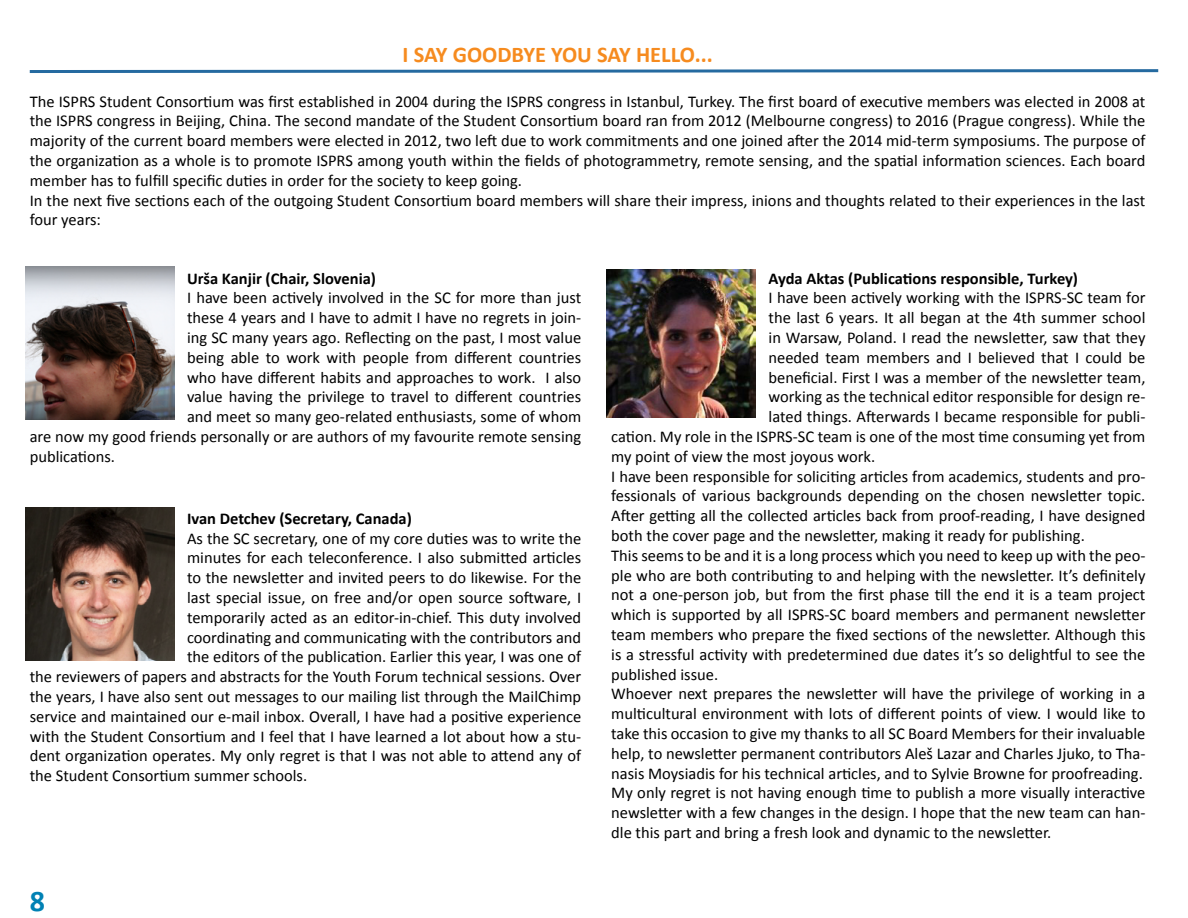
<style>
.page{position:relative;width:1188px;height:918px;background:#fff}
.page>*{position:absolute;margin:0;border:0;box-sizing:border-box;transform-origin:0 0}
.t1{font:700 30px "Calibri";color:#0081b4}
.t2{font:700 22.5px "Calibri";color:#f68b1f}
.t3{font:16.5px/19.8px "Calibri";color:#000}
.t4{font:700 16.5px "Calibri";color:#000}
</style>
<div class="page">
<svg style="left:29px;top:69px;width:1130px;height:4px"></svg>
<img style="left:26px;top:267px;width:148px;height:153px">
<img style="left:607px;top:269px;width:149px;height:149px">
<img style="left:26px;top:507px;width:148px;height:153px">
<h2 class="t2" style="left:403px;top:40px;width:312px">I SAY GOODBYE YOU SAY HELLO...</h2>
<p class="t3" style="left:30px;top:91px;width:1117px">The ISPRS Student Consortium was first established in 2004 during the ISPRS congress in Istanbul, Turkey. The first board of executive members was elected in 2008 at the ISPRS congress in Beijing, China. The second mandate of the Student Consortium board ran from 2012 (Melbourne congress) to 2016 (Prague congress). While the majority of the current board members were elected in 2012, two left due to work commitments and one joined after the 2014 mid-term symposiums. The purpose of the organization as a whole is to promote ISPRS among youth within the fields of photogrammetry, remote sensing, and the spatial information sciences. Each board member has to fulfill specific duties in order for the society to keep going.<br>In the next five sections each of the outgoing Student Consortium board members will share their impress, inions and thoughts related to their experiences in the last four years:</p>
<p class="t4" style="left:187px;top:268px;width:190px">Urša Kanjir (Chair, Slovenia)</p>
<p class="t3" style="left:187px;top:288px;width:396px">I have been actively involved in the SC for more than just</p>
<p class="t3" style="left:187px;top:308px;width:396px">these 4 years and I have to admit I have no regrets in join-</p>
<p class="t3" style="left:187px;top:328px;width:396px">ing SC many years ago. Reflecting on the past, I most value</p>
<p class="t3" style="left:187px;top:347px;width:396px">being able to work with people from different countries</p>
<p class="t3" style="left:187px;top:367px;width:396px">who have different habits and approaches to work. I also</p>
<p class="t3" style="left:187px;top:387px;width:396px">value having the privilege to travel to different countries</p>
<p class="t3" style="left:187px;top:407px;width:396px">and meet so many geo-related enthusiasts, some of whom</p>
<p class="t3" style="left:30px;top:427px;width:553px">are now my good friends personally or are authors of my favourite remote sensing</p>
<p class="t3" style="left:30px;top:446px;width:87px">publications.</p>
<p class="t4" style="left:187px;top:508px;width:226px">Ivan Detchev (Secretary, Canada)</p>
<p class="t3" style="left:187px;top:528px;width:396px">As the SC secretary, one of my core duties was to write the</p>
<p class="t3" style="left:187px;top:548px;width:396px">minutes for each teleconference. I also submitted articles</p>
<p class="t3" style="left:187px;top:568px;width:396px">to the newsletter and invited peers to do likewise. For the</p>
<p class="t3" style="left:187px;top:588px;width:396px">last special issue, on free and/or open source software, I</p>
<p class="t3" style="left:187px;top:608px;width:396px">temporarily acted as an editor-in-chief. This duty involved</p>
<p class="t3" style="left:187px;top:627px;width:396px">coordinating and communicating with the contributors and</p>
<p class="t3" style="left:187px;top:647px;width:396px">the editors of the publication. Earlier this year, I was one of</p>
<p class="t3" style="left:30px;top:667px;width:553px">the reviewers of papers and abstracts for the Youth Forum technical sessions. Over</p>
<p class="t3" style="left:30px;top:687px;width:553px">the years, I have also sent out messages to our mailing list through the MailChimp</p>
<p class="t3" style="left:30px;top:707px;width:553px">service and maintained our e-mail inbox. Overall, I have had a positive experience</p>
<p class="t3" style="left:30px;top:726px;width:553px">with the Student Consortium and I feel that I have learned a lot about how a stu-</p>
<p class="t3" style="left:30px;top:746px;width:553px">dent organization operates. My only regret is that I was not able to attend any of</p>
<p class="t3" style="left:30px;top:766px;width:279px">the Student Consortium summer schools.</p>
<h1 class="t1" style="left:30px;top:882px;width:17px">8</h1>
<p class="t4" style="left:769px;top:268px;width:311px">Ayda Aktas (Publications responsible, Turkey)</p>
<p class="t3" style="left:769px;top:288px;width:378px">I have been actively working with the ISPRS-SC team for</p>
<p class="t3" style="left:769px;top:308px;width:378px">the last 6 years. It all began at the 4th summer school</p>
<p class="t3" style="left:769px;top:328px;width:378px">in Warsaw, Poland. I read the newsletter, saw that they</p>
<p class="t3" style="left:769px;top:347px;width:378px">needed team members and I believed that I could be</p>
<p class="t3" style="left:769px;top:367px;width:378px">beneficial. First I was a member of the newsletter team,</p>
<p class="t3" style="left:769px;top:387px;width:378px">working as the technical editor responsible for design re-</p>
<p class="t3" style="left:769px;top:407px;width:378px">lated things. Afterwards I became responsible for publi-</p>
<p class="t3" style="left:611px;top:427px;width:536px">cation. My role in the ISPRS-SC team is one of the most time consuming yet from</p>
<p class="t3" style="left:611px;top:446px;width:266px">my point of view the most joyous work.</p>
<p class="t3" style="left:611px;top:466px;width:536px">I have been responsible for soliciting articles from academics, students and pro-</p>
<p class="t3" style="left:611px;top:486px;width:536px">fessionals of various backgrounds depending on the chosen newsletter topic.</p>
<p class="t3" style="left:611px;top:506px;width:536px">After getting all the collected articles back from proof-reading, I have designed</p>
<p class="t3" style="left:611px;top:526px;width:475px">both the cover page and the newsletter, making it ready for publishing.</p>
<p class="t3" style="left:611px;top:545px;width:536px">This seems to be and it is a long process which you need to keep up with the peo-</p>
<p class="t3" style="left:611px;top:565px;width:536px">ple who are both contributing to and helping with the newsletter. It’s definitely</p>
<p class="t3" style="left:611px;top:585px;width:536px">not a one-person job, but from the first phase till the end it is a team project</p>
<p class="t3" style="left:611px;top:605px;width:536px">which is supported by all ISPRS-SC board members and permanent newsletter</p>
<p class="t3" style="left:611px;top:625px;width:536px">team members who prepare the fixed sections of the newsletter. Although this</p>
<p class="t3" style="left:611px;top:644px;width:536px">is a stressful activity with predetermined due dates it’s so delightful to see the</p>
<p class="t3" style="left:611px;top:664px;width:108px">published issue.</p>
<p class="t3" style="left:611px;top:684px;width:536px">Whoever next prepares the newsletter will have the privilege of working in a</p>
<p class="t3" style="left:611px;top:704px;width:536px">multicultural environment with lots of different points of view. I would like to</p>
<p class="t3" style="left:611px;top:724px;width:536px">take this occasion to give my thanks to all SC Board Members for their invaluable</p>
<p class="t3" style="left:611px;top:743px;width:536px">help, to newsletter permanent contributors Aleš Lazar and Charles Jjuko, to Tha-</p>
<p class="t3" style="left:611px;top:763px;width:533px">nasis Moysiadis for his technical articles, and to Sylvie Browne for proofreading.</p>
<p class="t3" style="left:611px;top:783px;width:536px">My only regret is not having enough time to publish a more visually interactive</p>
<p class="t3" style="left:611px;top:803px;width:536px">newsletter with a few changes in the design. I hope that the new team can han-</p>
<p class="t3" style="left:611px;top:823px;width:442px">dle this part and bring a fresh look and dynamic to the newsletter.</p>
</div>
